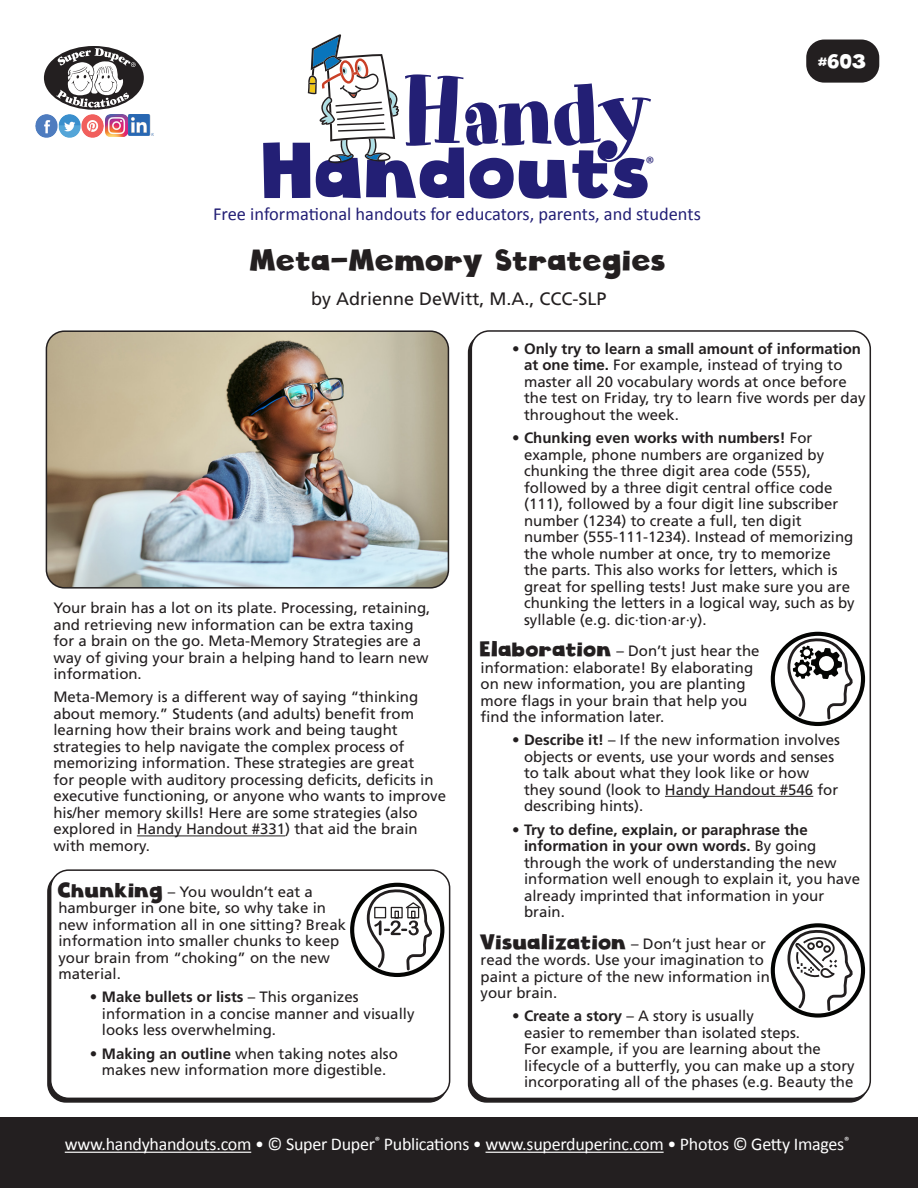
<style>
.page{position:relative;width:918px;height:1188px;background:#fff}
.page>*{position:absolute;margin:0;border:0;box-sizing:border-box;transform-origin:0 0}
.t1{font:93.75px "Art Department JNL";letter-spacing:-.03em;color:#231f75}
.t2{font:76.8px "Cloudy Witha Chanceof Love";color:#231f75}
.HH_Title{font:30px "Cloudy Witha Chanceof Love";color:#231f20}
.t3{font:19.5px "Cloudy Witha Chanceof Love";color:#fff}
.t4{font:18.45px "Calibri";color:#231f75}
.t5{font:18px "Calibri";letter-spacing:-.015em;color:#fff}
.HH_Author{font:18px "Frutiger";color:#231f20}
.t6{font:18px "Calibri";color:#231f75}
.HH_TEXT{font:15px/16.5px "Frutiger";color:#231f20}
.s1{font-family:"Cloudy Witha Chanceof Love";font-size:21px}
.s2{font-weight:700}
</style>
<div class="page">
<div style="left:50px;top:869px;width:400px;height:230px;border:2px solid #231f20;border-radius:18px"></div>
<div style="left:471px;top:330px;width:400px;height:769px;border:2px solid #231f20;border-radius:18px"></div>
<div style="left:806px;top:40px;width:73px;height:43px;background:#231f20;border-radius:18px"></div>
<div style="left:44px;top:46px;width:100px;height:64px;background:#231f20;border-radius:50%"></div>
<svg style="left:56px;top:48px;width:80px;height:60px"></svg>
<img style="left:36px;top:115px;width:68px;height:22px">
<img style="left:106px;top:115px;width:21px;height:21px">
<img style="left:129px;top:115px;width:24px;height:21px">
<hr style="left:137px;top:836px;width:148px;height:1px;background:#231f20">
<hr style="left:665px;top:796px;width:148px;height:1px;background:#231f20">
<div style="left:0;top:1118px;width:918px;height:70px;background:#231f20"></div>
<hr style="left:65px;top:1152px;width:186px;height:1px;background:#fff">
<hr style="left:486px;top:1152px;width:178px;height:1px;background:#fff">
<img style="left:46px;top:333px;width:402px;height:253px">
<div style="left:46px;top:330px;width:403px;height:259px;border:2px solid #231f20;border-radius:18px"></div>
<svg style="left:308px;top:34px;width:91px;height:129px"></svg>
<div style="left:350px;top:883px;width:94px;height:94px;border:4px solid #040503;border-radius:50%"></div>
<svg style="left:363px;top:886px;width:73px;height:232px"></svg>
<div style="left:771px;top:632px;width:94px;height:94px;border:4px solid #040503;border-radius:50%"></div>
<div style="left:771px;top:923px;width:94px;height:95px;border:4px solid #040503;border-radius:50%"></div>
<svg style="left:784px;top:635px;width:73px;height:483px"></svg>
<p class="t1" style="left:402px;top:57px;width:252px">Handy</p>
<p class="t2" style="left:264px;top:123px;width:391px">Handouts</p>
<p class="t6" style="left:646px;top:150px;width:11px">®</p>
<p class="t4" style="left:213px;top:201px;width:489px">Free informational handouts for educators, parents, and students</p>
<p class="HH_Title" style="left:250px;top:241px;width:418px">Meta-Memory Strategies</p>
<p class="HH_Author" style="left:311px;top:288px;width:297px">by Adrienne DeWitt, M.A., CCC-SLP</p>
<p class="t3" style="left:819px;top:49px;width:50px">#603</p>
<p class="HH_TEXT" style="left:53px;top:600px;width:378px">Your brain has a lot on its plate. Processing, retaining, and retrieving new information can be extra taxing for a brain on the go. Meta-Memory Strategies are a way of giving your brain a helping hand to learn new information.</p>
<p class="HH_TEXT" style="left:53px;top:689px;width:394px">Meta-Memory is a different way of saying “thinking about memory.” Students (and adults) benefit from learning how their brains work and being taught strategies to help navigate the complex process of memorizing information. These strategies are great<br>for people with auditory processing deficits, deficits in executive functioning, or anyone who wants to improve his/her memory skills! Here are some strategies (also explored in Handy Handout #331) that aid the brain with memory.</p>
<p class="HH_TEXT" style="left:58px;top:883px;width:289px"><span class="s1">Chunking</span> – You wouldn’t eat a hamburger in one bite, so why take in new information all in one sitting? Break information into smaller chunks to keep your brain from “choking” on the new material.</p>
<p class="HH_TEXT" style="left:102px;top:989px;width:314px;text-indent:-12px"><span class="s2">• Make bullets or lists</span> – This organizes information in a concise manner and visually looks less overwhelming.</p>
<p class="HH_TEXT" style="left:90px;top:1045px;width:309px;text-align:center">• <span class="s2">Making an outline</span> when taking notes also makes new information more digestible.</p>
<p class="HH_TEXT" style="left:524px;top:340px;width:343px;text-indent:-12px"><span class="s2">• Only try to learn a small amount of information at one time.</span> For example, instead of trying to master all 20 vocabulary words at once before the test on Friday, try to learn five words per day throughout the week.</p>
<p class="HH_TEXT" style="left:524px;top:429px;width:332px;text-indent:-12px"><span class="s2">• Chunking even works with numbers!</span> For example, phone numbers are organized by chunking the three digit area code (555), followed by a three digit central office code (111), followed by a four digit line subscriber number (1234) to create a full, ten digit number (555-111-1234). Instead of memorizing the whole number at once, try to memorize the parts. This also works for letters, which is great for spelling tests! Just make sure you are chunking the letters in a logical way, such as by syllable (e.g. dic·tion·ar·y).</p>
<p class="HH_TEXT" style="left:481px;top:642px;width:280px"><span class="s1">Elaboration</span> – Don’t just hear the information: elaborate! By elaborating on new information, you are planting more flags in your brain that help you find the information later.</p>
<p class="HH_TEXT" style="left:524px;top:732px;width:317px;text-indent:-12px"><span class="s2">• Describe it!</span> – If the new information involves objects or events, use your words and senses to talk about what they look like or how they sound (look to Handy Handout #546 for describing hints).</p>
<p class="HH_TEXT" style="left:524px;top:821px;width:337px;text-indent:-12px"><span class="s2">• Try to define, explain, or paraphrase the information in your own words.</span> By going through the work of understanding the new information well enough to explain it, you have already imprinted that information in your brain.</p>
<p class="HH_TEXT" style="left:481px;top:935px;width:291px"><span class="s1">Visualization</span> – Don’t just hear or read the words. Use your imagination to paint a picture of the new information in your brain.</p>
<p class="HH_TEXT" style="left:524px;top:1008px;width:332px;text-indent:-12px"><span class="s2">• Create a story</span> – A story is usually<br>easier to remember than isolated steps.<br>For example, if you are learning about the lifecycle of a butterfly, you can make up a story incorporating all of the phases (e.g. Beauty the</p>
<p class="t5" style="left:65px;top:1132px;width:786px">www.handyhandouts.com • © Super Duper<sup>®</sup> Publications • www.superduperinc.com • Photos © Getty Images<sup>®</sup></p>
</div>
